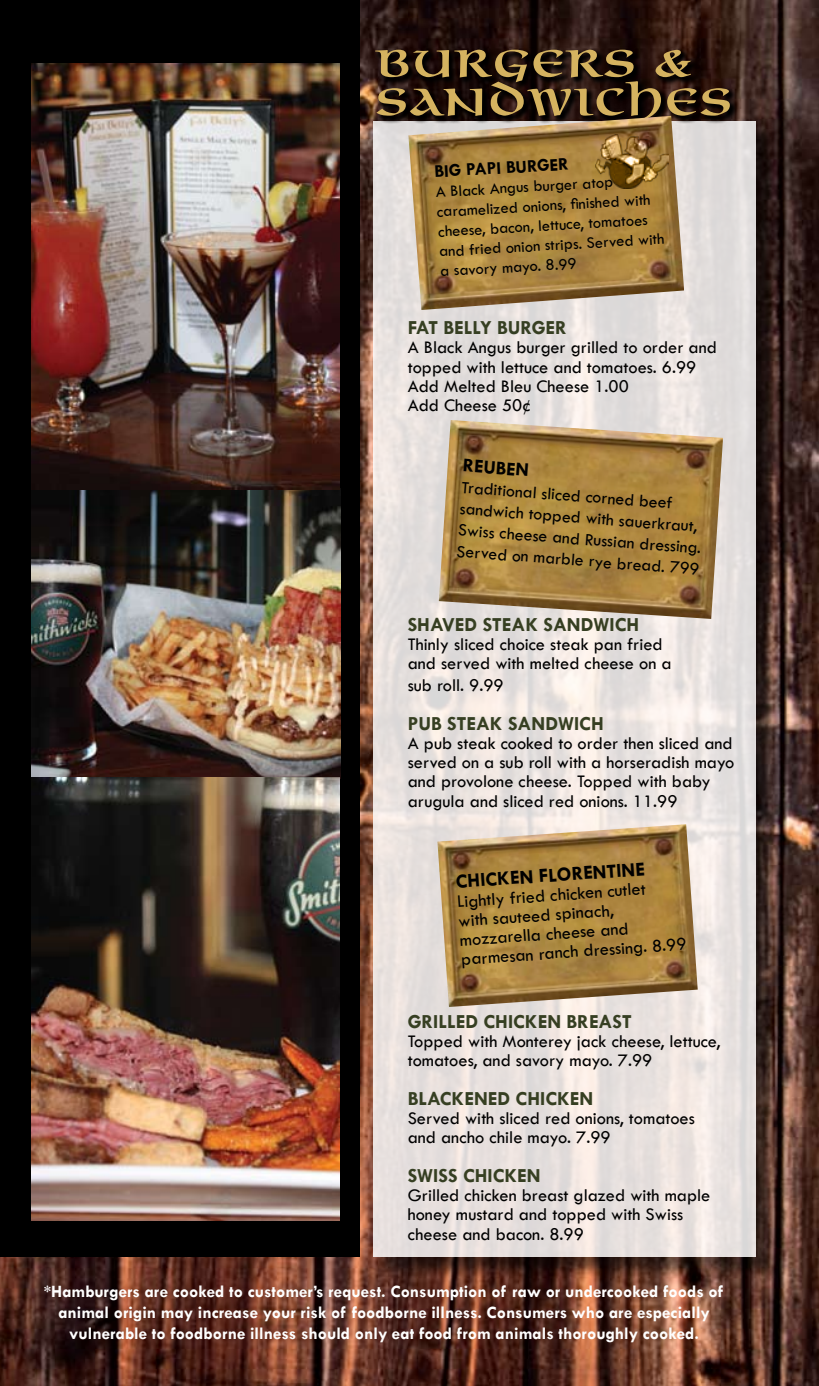
<style>
.page{position:relative;width:819px;height:1386px;background:#fff}
.page>*{position:absolute;margin:0;border:0;box-sizing:border-box;transform-origin:0 0}
.t1{font:57.75px "Omnia LT Std";color:#d5b360}
.t2{font:700 20.12px "Tw Cen";color:#363f22}
.t3{font:700 20.12px "Tw Cen";color:#000}
.t4{font:700 19.6px "Tw Cen";color:#000}
.t5{font:18.38px/19.2px "Tw Cen";color:#000}
.t6{font:700 18.2px "Tw Cen";color:#000}
.t7{font:17.85px/21.3px "Tw Cen";color:#000}
.t8{font:700 17.5px/21px "Tw Cen";color:#fff;text-align:center}
.t9{font:16.62px/19.9px "Tw Cen";color:#000}
</style>
<div class="page">
<img style="left:0;top:0;width:819px;height:1386px">
<div style="left:376px;top:123px;width:402px;height:1155px;background:#000;opacity:.65"></div>
<svg style="left:373px;top:121px;width:383px;height:1135px;background:#e8e1df"></svg>
<div style="left:0;top:0;width:360px;height:1256px;background:#000"></div>
<img style="left:32px;top:490px;width:308px;height:287px">
<img style="left:32px;top:777px;width:308px;height:443px">
<img style="left:32px;top:63px;width:308px;height:427px">
<svg style="left:373px;top:46px;width:364px;height:81px;background:#1b0f0c"></svg>
<img style="left:408px;top:116px;width:276px;height:194px">
<img style="left:439px;top:420px;width:284px;height:199px">
<img style="left:437px;top:824px;width:261px;height:183px">
<img style="left:595px;top:134px;width:73px;height:55px">
<h1 class="t1" style="left:375px;top:39px;width:320px">Burgers &amp;</h1>
<h1 class="t1" style="left:375px;top:78px;width:359px">Sandwiches</h1>
<p class="t6" style="left:434px;top:160px;width:136px;rotate:-3deg">Big Papi Burger</p>
<p class="t9" style="left:435px;top:181px;width:227px;rotate:-3deg">A Black Angus burger atop caramelized onions, fi nished with cheese, bacon, lettuce, tomatoes and fried onion strips. Served with a savory mayo. 8.99</p>
<p class="t2" style="left:408px;top:316px;width:161px">Fat Belly Burger</p>
<p class="t5" style="left:408px;top:338px;width:311px">A Black Angus burger grilled to order and topped with lettuce and tomatoes. 6.99<br>Add Melted Bleu Cheese 1.00<br>Add Cheese 50¢</p>
<p class="t4" style="left:464px;top:453px;width:68px;rotate:4deg">Reuben</p>
<p class="t7" style="left:462px;top:477px;width:245px;rotate:4deg">Traditional sliced corned beef sandwich topped with sauerkraut, Swiss cheese and Russian dressing.<br>Served on marble rye bread. 799</p>
<p class="t2" style="left:408px;top:612px;width:233px">Shaved Steak Sandwich</p>
<p class="t5" style="left:408px;top:634px;width:265px">Thinly sliced choice steak pan fried and served with melted cheese on a</p>
<p class="t5" style="left:408px;top:676px;width:97px">sub roll. 9.99</p>
<p class="t2" style="left:408px;top:711px;width:198px">Pub Steak Sandwich</p>
<p class="t5" style="left:408px;top:733px;width:328px">A pub steak cooked to order then sliced and served on a sub roll with a horseradish mayo and provolone cheese. Topped with baby arugula and sliced red onions. 11.99</p>
<p class="t3" style="left:455px;top:870px;width:191px;rotate:-4deg">Chicken Florentine</p>
<p class="t5" style="left:457px;top:892px;width:227px;rotate:-4deg">Lightly fried chicken cutlet<br>with sauteed spinach, mozzarella cheese and parmesan ranch dressing. 8.99</p>
<p class="t2" style="left:408px;top:1009px;width:225px">Grilled Chicken Breast</p>
<p class="t5" style="left:408px;top:1032px;width:314px">Topped with Monterey jack cheese, lettuce, tomatoes, and savory mayo. 7.99</p>
<p class="t2" style="left:408px;top:1086px;width:187px">Blackened Chicken</p>
<p class="t5" style="left:408px;top:1109px;width:289px">Served with sliced red onions, tomatoes and ancho chile mayo. 7.99</p>
<p class="t2" style="left:408px;top:1163px;width:135px">Swiss Chicken</p>
<p class="t5" style="left:408px;top:1186px;width:304px">Grilled chicken breast glazed with maple honey mustard and topped with Swiss cheese and bacon. 8.99</p>
<p class="t8" style="left:44px;top:1281px;width:681px">*Hamburgers are cooked to customer’s request. Consumption of raw or undercooked foods of animal origin may increase your risk of foodborne illness. Consumers who are especially vulnerable to foodborne illness should only eat food from animals thoroughly cooked.</p>
</div>
